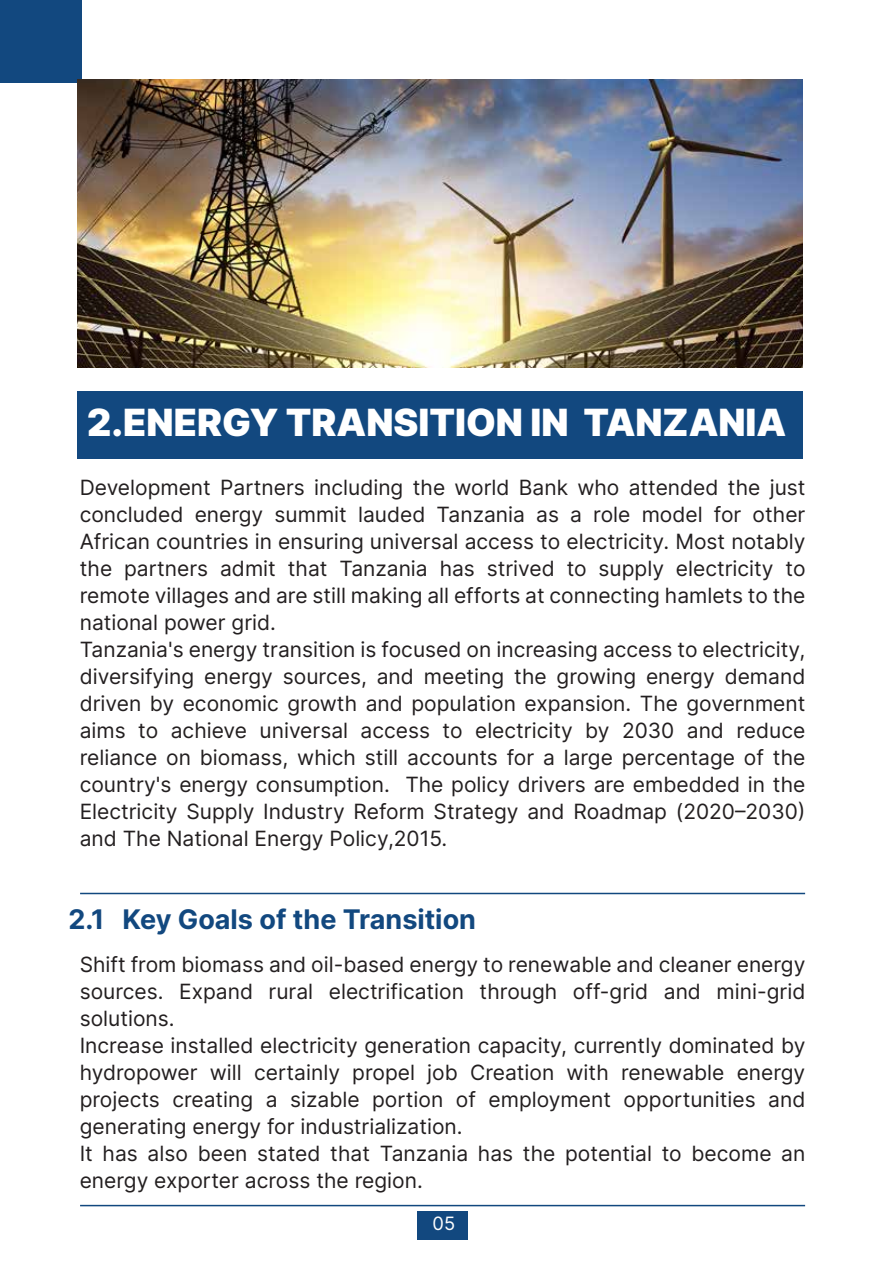
<style>
.page{position:relative;width:893px;height:1263px;background:#fff}
.page>*{position:absolute;margin:0;border:0;box-sizing:border-box;transform-origin:0 0}
.t1{font:900 37.5px "Inter";color:#fff}
.t2{font:700 27px "Inter";color:#12487f}
.t3{font:21px/27px "Inter";color:#231f20}
.t4{font:18.3px "Inter";color:#fff}
</style>
<div class="page">
<div style="left:0;top:0;width:81px;height:82px;background:#12487f"></div>
<hr style="left:80px;top:1205px;width:725px;height:1px;background:#12487f">
<div style="left:417px;top:1211px;width:51px;height:28px;background:#12487f"></div>
<hr style="left:80px;top:893px;width:725px;height:1px;background:#12487f">
<div style="left:78px;top:392px;width:725px;height:67px;background:#12487f"></div>
<img style="left:77px;top:80px;width:725px;height:288px">
<h1 class="t1" style="left:87px;top:395px;width:701px">2.ENERGY TRANSITION IN TANZANIA</h1>
<p class="t3" style="left:80px;top:474px;width:727px">Development Partners including the world Bank who attended the just concluded energy summit lauded Tanzania as a role model for other African countries in ensuring universal access to electricity. Most notably the partners admit that Tanzania has strived to supply electricity to remote villages and are still making all efforts at connecting hamlets to the national power grid.<br>Tanzania's energy transition is focused on increasing access to electricity, diversifying energy sources, and meeting the growing energy demand driven by economic growth and population expansion. The government aims to achieve universal access to electricity by 2030 and reduce reliance on biomass, which still accounts for a large percentage of the country's energy consumption. The policy drivers are embedded in the Electricity Supply Industry Reform Strategy and Roadmap (2020–2030) and The National Energy Policy,2015.</p>
<p class="t2" style="left:68px;top:899px;width:409px">2.1 Key Goals of the Transition</p>
<p class="t3" style="left:80px;top:951px;width:727px">Shift from biomass and oil-based energy to renewable and cleaner energy sources. Expand rural electrification through off-grid and mini-grid solutions.<br>Increase installed electricity generation capacity, currently dominated by hydropower will certainly propel job Creation with renewable energy projects creating a sizable portion of employment opportunities and generating energy for industrialization.<br>It has also been stated that Tanzania has the potential to become an energy exporter across the region.</p>
<p class="t4" style="left:433px;top:1210px;width:24px">05</p>
</div>
